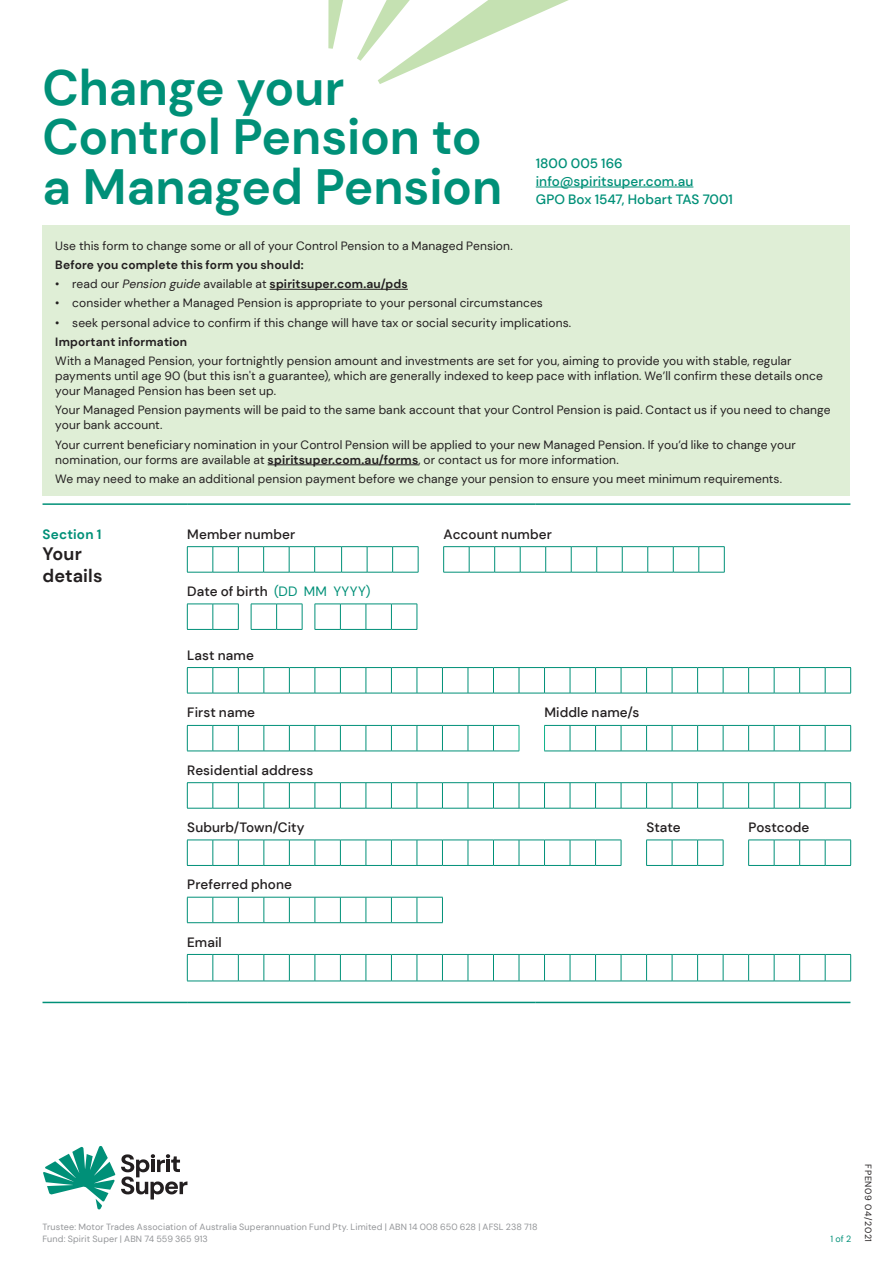
<style>
.page{position:relative;width:893px;height:1263px;background:#fff}
.page>*{position:absolute;margin:0;border:0;box-sizing:border-box;transform-origin:0 0}
._1__Form_Title{font:700 49.5px/49.5px "DM Sans";letter-spacing:-.005em;color:#009078}
._4__Section_Header{font:700 18px/21.6px "DM Sans";letter-spacing:.005em;color:#231f20}
._8__Field_Header{font:500 13.5px "DM Sans";letter-spacing:.005em;color:#231f20}
._10__Green_body_copy{font:500 13.5px/18px "DM Sans";letter-spacing:.005em;color:#009078}
._3__Section_Letter{font:700 13.5px "DM Sans";letter-spacing:.015em;color:#009078}
._5B__Disclaimer_copy{font:12px/15px "DM Sans";letter-spacing:.01em;color:#231f20}
._5B__Disclaimer_copy-2{font:700 12px "DM Sans";letter-spacing:.01em;color:#231f20}
.t1{font:9px/12px "DM Sans";letter-spacing:.015em;color:#939598}
.t2{font:9px "DM Sans";letter-spacing:.07em;color:#231f20}
.t3{font:9px "DM Sans";color:#009078}
.s1{font-weight:400}
.s2{font-weight:400;font-style:italic}
.s3{font-weight:700}
.s4{font-weight:400;color:#009078}
</style>
<div class="page">
<svg style="left:121px;top:1154px;width:66px;height:45px"></svg>
<svg style="left:43px;top:1146px;width:72px;height:64px"></svg>
<div style="left:43px;top:225px;width:807px;height:271px;background:#dfeed6"></div>
<hr style="left:43px;top:503px;width:144px;height:2px;background:#009078">
<hr style="left:187px;top:503px;width:349px;height:2px;background:#009078">
<hr style="left:536px;top:503px;width:314px;height:2px;background:#009078">
<hr style="left:43px;top:1002px;width:144px;height:1px;background:#009078">
<hr style="left:187px;top:1002px;width:349px;height:1px;background:#009078">
<hr style="left:536px;top:1002px;width:314px;height:1px;background:#009078">
<hr style="left:536px;top:187px;width:157px;height:1px;background:#009078">
<hr style="left:270px;top:289px;width:138px;height:1px;background:#231f20">
<hr style="left:268px;top:464px;width:150px;height:1px;background:#231f20">
<svg style="left:187px;top:546px;width:538px;height:27px"></svg>
<svg style="left:187px;top:604px;width:231px;height:26px"></svg>
<svg style="left:187px;top:667px;width:664px;height:27px"></svg>
<svg style="left:187px;top:725px;width:664px;height:27px"></svg>
<svg style="left:187px;top:782px;width:664px;height:27px"></svg>
<svg style="left:187px;top:840px;width:664px;height:26px"></svg>
<svg style="left:187px;top:897px;width:256px;height:26px"></svg>
<svg style="left:187px;top:954px;width:664px;height:28px"></svg>
<svg style="left:328px;top:0;width:15px;height:49px"></svg>
<svg style="left:357px;top:0;width:212px;height:84px"></svg>
<p class="_1__Form_Title" style="left:43px;top:63px;width:461px">Change your<br>Control Pension to a Managed Pension</p>
<p class="_10__Green_body_copy" style="left:536px;top:154px;width:199px">1800 005 166 info@spiritsuper.com.au<br>GPO Box 1547, Hobart TAS 7001</p>
<p class="_5B__Disclaimer_copy" style="left:55px;top:238px;width:459px">Use this form to change some or all of your Control Pension to a Managed Pension.</p>
<p class="_5B__Disclaimer_copy-2" style="left:55px;top:257px;width:250px">Before you complete this form you should:</p>
<p class="_5B__Disclaimer_copy-2" style="left:55px;top:276px;width:354px"><span class="s1">• read our</span> <span class="s2">Pension guide</span> <span class="s1">available at</span> spiritsuper.com.au/pds</p>
<p class="_5B__Disclaimer_copy" style="left:55px;top:296px;width:489px">• consider whether a Managed Pension is appropriate to your personal circumstances</p>
<p class="_5B__Disclaimer_copy" style="left:55px;top:315px;width:517px">• seek personal advice to confirm if this change will have tax or social security implications.</p>
<p class="_5B__Disclaimer_copy-2" style="left:55px;top:334px;width:133px">Important information</p>
<p class="_5B__Disclaimer_copy" style="left:55px;top:353px;width:769px">With a Managed Pension, your fortnightly pension amount and investments are set for you, aiming to provide you with stable, regular payments until age 90 (but this isn't a guarantee), which are generally indexed to keep pace with inflation. We’ll confirm these details once your Managed Pension has been set up.</p>
<p class="_5B__Disclaimer_copy" style="left:55px;top:403px;width:777px">Your Managed Pension payments will be paid to the same bank account that your Control Pension is paid. Contact us if you need to change your bank account.</p>
<p class="_5B__Disclaimer_copy" style="left:55px;top:437px;width:742px">Your current beneficiary nomination in your Control Pension will be applied to your new Managed Pension. If you’d like to change your nomination, our forms are available at <span class="s3">spiritsuper.com.au/forms</span>, or contact us for more information.</p>
<p class="_5B__Disclaimer_copy" style="left:55px;top:471px;width:728px">We may need to make an additional pension payment before we change your pension to ensure you meet minimum requirements.</p>
<p class="_3__Section_Letter" style="left:43px;top:526px;width:60px">Section 1</p>
<p class="_4__Section_Header" style="left:43px;top:543px;width:61px">Your details</p>
<p class="_8__Field_Header" style="left:187px;top:526px;width:109px">Member number</p>
<p class="_8__Field_Header" style="left:444px;top:526px;width:110px">Account number</p>
<p class="_8__Field_Header" style="left:187px;top:583px;width:185px">Date of birth <span class="s4">(DD MM YYYY)</span></p>
<p class="_8__Field_Header" style="left:187px;top:646px;width:68px">Last name</p>
<p class="_8__Field_Header" style="left:187px;top:704px;width:69px">First name</p>
<p class="_8__Field_Header" style="left:544px;top:704px;width:96px">Middle name/s</p>
<p class="_8__Field_Header" style="left:187px;top:762px;width:128px">Residential address</p>
<p class="_8__Field_Header" style="left:187px;top:819px;width:119px">Suburb/Town/City</p>
<p class="_8__Field_Header" style="left:647px;top:819px;width:36px">State</p>
<p class="_8__Field_Header" style="left:749px;top:819px;width:62px">Postcode</p>
<p class="_8__Field_Header" style="left:187px;top:876px;width:106px">Preferred phone</p>
<p class="_8__Field_Header" style="left:187px;top:933px;width:36px">Email</p>
<p class="t1" style="left:43px;top:1221px;width:496px">Trustee: Motor Trades Association of Australia Superannuation Fund Pty. Limited | ABN 14 008 650 628 | AFSL 238 718<br>Fund: Spirit Super | ABN 74 559 365 913</p>
<p class="t3" style="left:831px;top:1233px;width:22px">1 of 2</p>
<p class="t2" style="left:874px;top:1164px;width:79px;rotate:90deg">FPEN09 04/2021</p>
</div>
